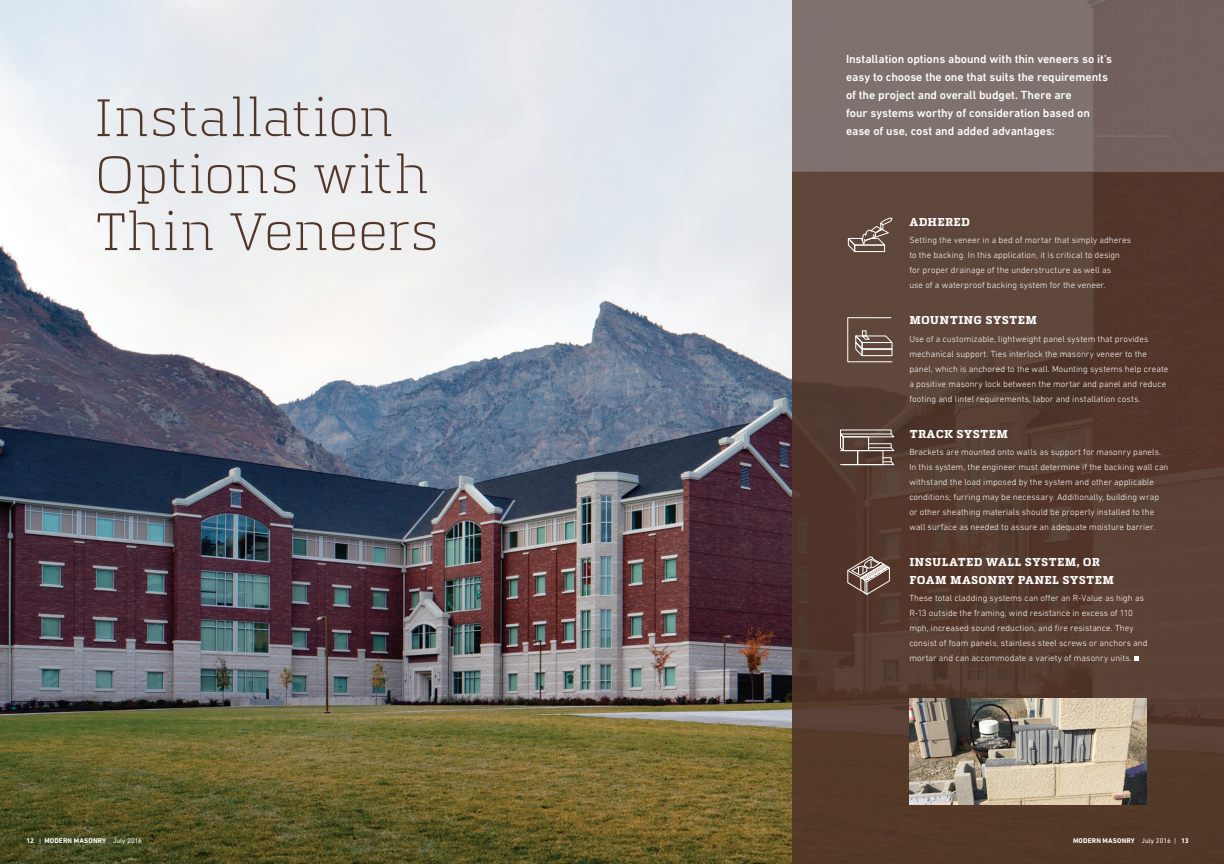
<style>
.page{position:relative;width:1224px;height:864px;background:#fff}
.page>*{position:absolute;margin:0;border:0;box-sizing:border-box;transform-origin:0 0}
.t1{font:300 55px/57px "Quitador Pro";letter-spacing:-.015em;color:#513528}
.t2{font:500 12px/18px "DIN Next W1 G";letter-spacing:-.005em;color:#fff}
.t3{font:700 12px/18px "Quitador Pro";letter-spacing:.02em;color:#fff}
.t4{font:300 9px/15px "DIN Next W1 G";letter-spacing:.005em;color:#fff}
.t5{font:700 7px "DIN Next W1 G";letter-spacing:.02em;color:#fff}
.s1{font-weight:400}
</style>
<div class="page">
<img style="left:0;top:0;width:792px;height:864px">
<div style="left:792px;top:171px;width:432px;height:693px;background:#563b30"></div>
<svg style="left:1134px;top:657px;width:4px;height:4px"></svg>
<div style="left:792px;top:0;width:432px;height:171px;background:linear-gradient(to right,#837774,#74625e)"></div>
<img style="left:909px;top:698px;width:238px;height:107px">
<svg style="left:847px;top:218px;width:46px;height:35px"></svg>
<svg style="left:847px;top:317px;width:46px;height:45px"></svg>
<svg style="left:847px;top:556px;width:43px;height:39px"></svg>
<svg style="left:840px;top:433px;width:55px;height:32px"></svg>
<hr style="left:841px;top:434px;width:50px;height:1px;background:#fff">
<h1 class="t1" style="left:94px;top:89px;width:347px">Installation<br>Options with<br>Thin Veneers</h1>
<h2 class="t2" style="left:846px;top:50px;width:268px">Installation options abound with thin veneers so it’s easy to choose the one that suits the requirements of the project and overall budget. There are<br>four systems worthy of consideration based on ease of use, cost and added advantages:</h2>
<h2 class="t3" style="left:909px;top:213px;width:62px">ADHERED</h2>
<p class="t4" style="left:909px;top:233px;width:223px">Setting the veneer in a bed of mortar that simply adheres to the backing. In this application, it is critical to design for proper drainage of the understructure as well as<br>use of a waterproof backing system for the veneer.</p>
<h2 class="t3" style="left:909px;top:312px;width:129px">MOUNTING SYSTEM</h2>
<p class="t4" style="left:909px;top:331px;width:260px">Use of a customizable, lightweight panel system that provides mechanical support. Ties interlock the masonry veneer to the panel, which is anchored to the wall. Mounting systems help create a positive masonry lock between the mortar and panel and reduce footing and lintel requirements, labor and installation costs.</p>
<h2 class="t3" style="left:909px;top:425px;width:100px">TRACK SYSTEM</h2>
<p class="t4" style="left:909px;top:444px;width:261px">Brackets are mounted onto walls as support for masonry panels.<br>In this system, the engineer must determine if the backing wall can withstand the load imposed by the system and other applicable conditions; furring may be necessary. Additionally, building wrap or other sheathing materials should be properly installed to the wall surface as needed to assure an adequate moisture barrier.</p>
<h2 class="t3" style="left:909px;top:553px;width:206px">INSULATED WALL SYSTEM, OR<br>FOAM MASONRY PANEL SYSTEM</h2>
<p class="t4" style="left:909px;top:590px;width:240px">These total cladding systems can offer an R-Value as high as R-13 outside the framing, wind resistance in excess of 110 mph, increased sound reduction, and fire resistance. They consist of foam panels, stainless steel screws or anchors and mortar and can accommodate a variety of masonry units.</p>
<p class="t5" style="left:27px;top:836px;width:117px">12 <span class="s1">|</span> MODERN MASONRY <span class="s1">July 2016</span></p>
<p class="t5" style="left:1073px;top:836px;width:117px">MODERN MASONRY <span class="s1">July 2016 |</span> 13</p>
</div>
